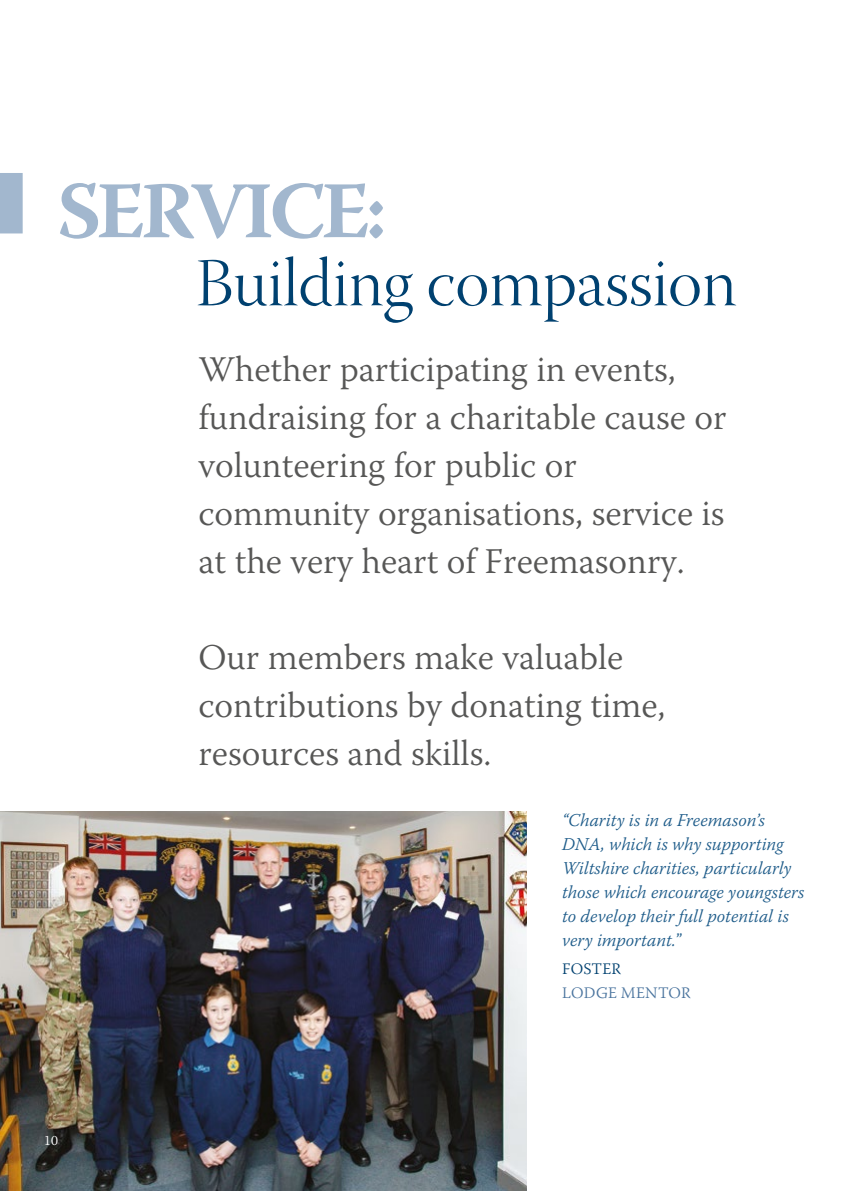
<style>
.page{position:relative;width:842px;height:1191px;background:#fff}
.page>*{position:absolute;margin:0;border:0;box-sizing:border-box;transform-origin:0 0}
.t1{font:700 80px "Warnock Pro";letter-spacing:-.05em;color:#a2b7ce}
.t2{font:68px "Warnock Pro Light Disp";color:#004170}
.t3{font:300 36px/48px "Warnock Pro";color:#575756}
.t4{font:italic 300 18px/24px "Warnock Pro";color:#1d5b89}
.t5{font:300 16px "Warnock Pro";letter-spacing:.01em;color:#4a749e}
.t6{font:300 16px "Warnock Pro";letter-spacing:.01em;color:#004170}
.t7{font:300 14px "Warnock Pro";color:#fff}
.s1{font-style:normal}
</style>
<div class="page">
<img style="left:0;top:811px;width:526px;height:380px">
<svg style="left:0;top:173px;width:23px;height:60px"></svg>
<h1 class="t1" style="left:57px;top:163px;width:331px">SERVICE:</h1>
<h2 class="t2" style="left:196px;top:246px;width:543px">Building compassion</h2>
<p class="t3" style="left:198px;top:345px;width:530px">Whether participating in events, fundraising for a charitable cause or volunteering for public or community organisations, service is at the very heart of Freemasonry.</p>
<p class="t3" style="left:198px;top:633px;width:468px">Our members make valuable contributions by donating time, resources and skills.</p>
<p class="t7" style="left:44px;top:1132px;width:15px">10</p>
<p class="t4" style="left:562px;top:807px;width:244px">“Charity is in a Freemason’s<br>DNA, which is why supporting<br>Wiltshire charities, particularly those which encourage youngsters to develop their full potential is very important.<span class="s1">”</span></p>
<p class="t6" style="left:562px;top:958px;width:61px">FOSTER</p>
<p class="t5" style="left:562px;top:982px;width:130px">LODGE MENTOR</p>
</div>
